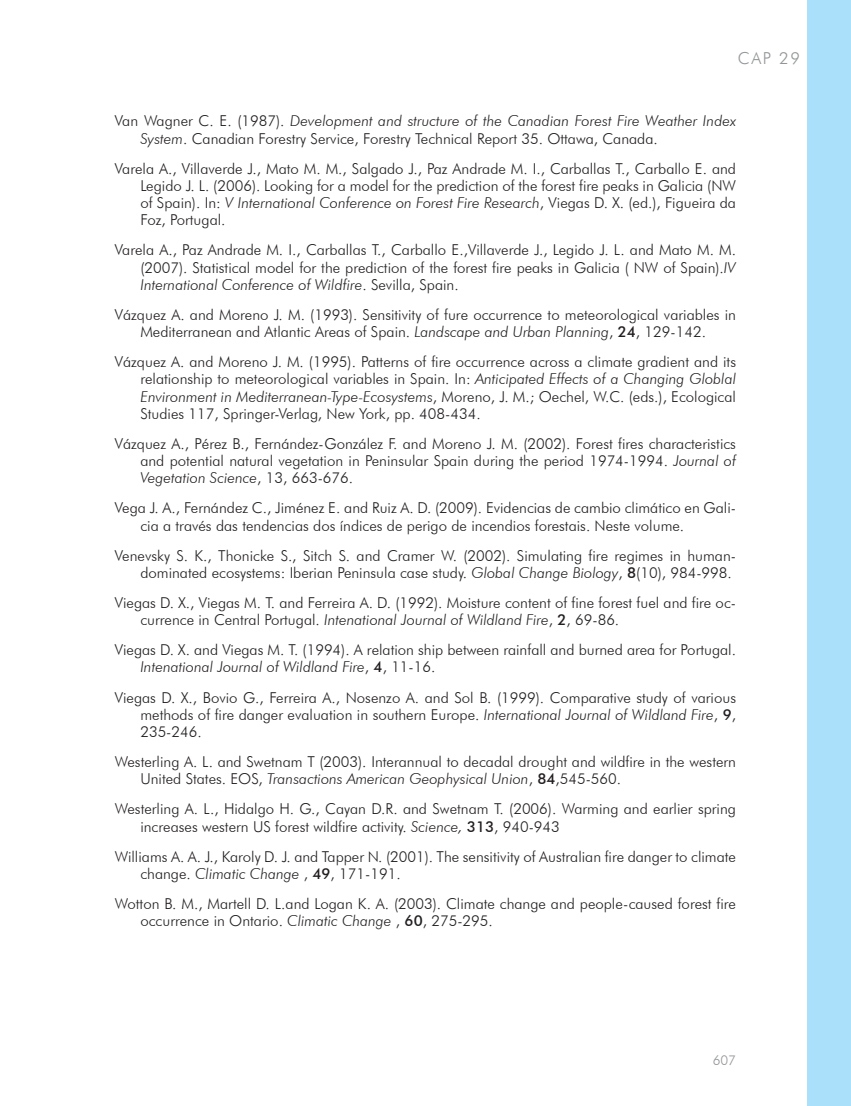
<style>
.page{position:relative;width:851px;height:1106px;background:#fff}
.page>*{position:absolute;margin:0;border:0;box-sizing:border-box;transform-origin:0 0}
.t1{font:300 16.5px "Futura BT";color:#939598}
.t2{font:300 15px/17.2px "Futura BT";color:#231f20}
.t3{font:300 13.5px "Futura BT";color:#939598}
.s1{font-style:italic}
.s2{font-weight:500}
</style>
<div class="page">
<div style="left:806px;top:0;width:44px;height:1106px;background:#aae0f9"></div>
<p class="t1" style="left:737px;top:48px;width:63px">cap 29</p>
<p class="t2" style="left:140px;top:112px;width:597px;text-indent:-26px">Van Wagner C. E. (1987). <span class="s1">Development and structure of the Canadian Forest Fire Weather Index<br>System</span>. Canadian Forestry Service, Forestry Technical Report 35. Ottawa, Canada.</p>
<p class="t2" style="left:140px;top:159px;width:597px;text-align:justify;text-indent:-25px">Varela A., Villaverde J., Mato M. M., Salgado J., Paz Andrade M. I., Carballas T., Carballo E. and Legido J. L. (2006). Looking for a model for the prediction of the forest fire peaks in Galicia (NW of Spain). In: <span class="s1">V International Conference on Forest Fire Research</span>, Viegas D. X. (ed.), Figueira da Foz, Portugal.</p>
<p class="t2" style="left:140px;top:241px;width:597px;text-align:justify;text-indent:-25px">Varela A., Paz Andrade M. I., Carballas T., Carballo E.,Villaverde J., Legido J. L. and Mato M. M. (2007). Statistical model for the prediction of the forest fire peaks in Galicia ( NW of Spain).<span class="s1">IV International Conference of Wildfire</span>. Sevilla, Spain.</p>
<p class="t2" style="left:115px;top:306px;width:622px;text-align:center">Vázquez A. and Moreno J. M. (1993). Sensitivity of fure occurrence to meteorological variables in<br>Mediterranean and Atlantic Areas of Spain. <span class="s1">Landscape and Urban Planning</span>, <span class="s2">24</span>, 129-142.</p>
<p class="t2" style="left:140px;top:353px;width:597px;text-align:justify;text-indent:-25px">Vázquez A. and Moreno J. M. (1995). Patterns of fire occurrence across a climate gradient and its relationship to meteorological variables in Spain. In: <span class="s1">Anticipated Effects of a Changing Globlal Environment in Mediterranean-Type-Ecosystems</span>, Moreno, J. M.; Oechel, W.C. (eds.), Ecological Studies 117, Springer-Verlag, New York, pp. 408-434.</p>
<p class="t2" style="left:140px;top:435px;width:597px;text-align:justify;text-indent:-25px">Vázquez A., Pérez B., Fernández-González F. and Moreno J. M. (2002). Forest fires characteristics and potential natural vegetation in Peninsular Spain during the period 1974-1994. <span class="s1">Journal of Vegetation Science</span>, 13, 663-676.</p>
<p class="t2" style="left:140px;top:499px;width:597px;text-indent:-26px">Vega J. A., Fernández C., Jiménez E. and Ruiz A. D. (2009). Evidencias de cambio climático en Gali&shy;cia a través das tendencias dos índices de perigo de incendios forestais. Neste volume.</p>
<p class="t2" style="left:115px;top:546px;width:622px;text-align:right">Venevsky S. K., Thonicke S., Sitch S. and Cramer W. (2002). Simulating fire regimes in human&shy;dominated ecosystems: Iberian Peninsula case study. <span class="s1">Global Change Biology</span>, <span class="s2">8</span>(10), 984-998.</p>
<p class="t2" style="left:140px;top:594px;width:597px;text-indent:-26px">Viegas D. X., Viegas M. T. and Ferreira A. D. (1992). Moisture content of fine forest fuel and fire oc&shy;currence in Central Portugal. <span class="s1">Intenational Journal of Wildland Fire</span>, <span class="s2">2</span>, 69-86.</p>
<p class="t2" style="left:140px;top:641px;width:597px;text-indent:-25px">Viegas D. X. and Viegas M. T. (1994). A relation ship between rainfall and burned area for Portugal.<br><span class="s1">Intenational Journal of Wildland Fire</span>, <span class="s2">4</span>, 11-16.</p>
<p class="t2" style="left:140px;top:688px;width:597px;text-align:justify;text-indent:-26px">Viegas D. X., Bovio G., Ferreira A., Nosenzo A. and Sol B. (1999). Comparative study of various methods of fire danger evaluation in southern Europe. <span class="s1">International Journal of Wildland Fire</span>, <span class="s2">9</span>, 235-246.</p>
<p class="t2" style="left:140px;top:753px;width:597px;text-indent:-26px">Westerling A. L. and Swetnam T (2003). Interannual to decadal drought and wildfire in the western<br>United States. EOS, <span class="s1">Transactions American Geophysical Union</span>, <span class="s2">84</span>,545-560.</p>
<p class="t2" style="left:140px;top:800px;width:597px;text-indent:-26px">Westerling A. L., Hidalgo H. G., Cayan D.R. and Swetnam T. (2006). Warming and earlier spring increases western US forest wildfire activity. <span class="s1">Science,</span> <span class="s2">313</span>, 940-943</p>
<p class="t2" style="left:140px;top:847px;width:597px;text-indent:-25px">Williams A. A. J., Karoly D. J. and Tapper N. (2001). The sensitivity of Australian fire danger to climate change. <span class="s1">Climatic Change</span> , <span class="s2">49</span>, 171-191.</p>
<p class="t2" style="left:140px;top:894px;width:597px;text-indent:-25px">Wotton B. M., Martell D. L.and Logan K. A. (2003). Climate change and people-caused forest fire occurrence in Ontario. <span class="s1">Climatic Change</span> , <span class="s2">60</span>, 275-295.</p>
<p class="t3" style="left:712px;top:1051px;width:25px">607</p>
</div>
